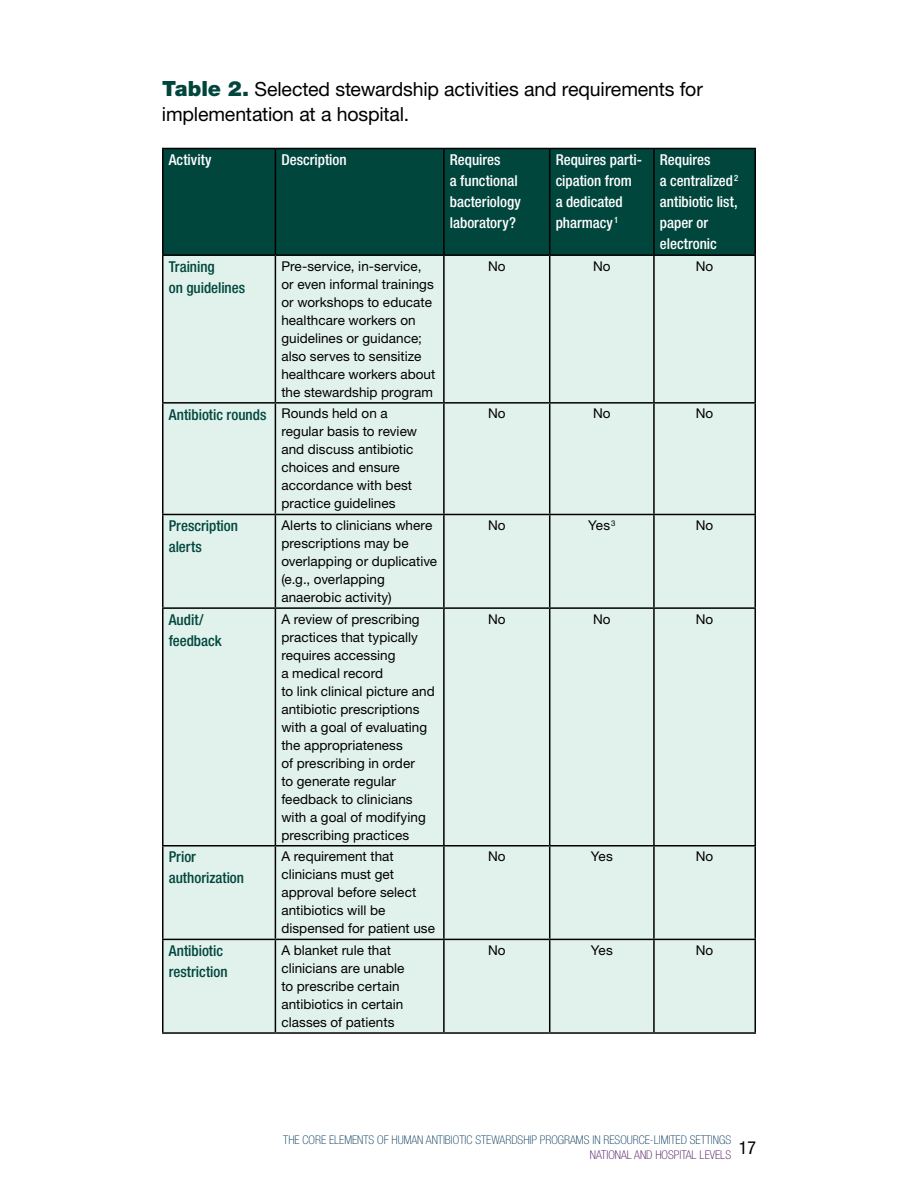
<style>
.page{position:relative;width:918px;height:1188px;background:#fff}
.page>*{position:absolute;margin:0;border:0;box-sizing:border-box;transform-origin:0 0}
.t1{font:19.5px/25.5px "Helvetica Neue LT Std";letter-spacing:-.01em;color:#000}
.t2{font:condensed 18px "Helvetica Neue LT Std";color:#000}
.TH_COL_1{font:500 condensed 15px/21px "Helvetica Neue LT Std";color:#fff}
.TH_Row_1A{font:500 condensed 15px/21px "Helvetica Neue LT Std";color:#00463c}
.TD_1A{font:13.5px/18px "Helvetica Neue LT Std";letter-spacing:.005em;color:#000}
.t3{font:100 condensed 12px "Helvetica Neue LT Std";color:#003659}
.t4{font:100 condensed 12px "Helvetica Neue LT Std";color:#470858}
.s1{font-weight:900;font-size:21px;color:#00463c}
</style>
<div class="page">
<div style="left:164px;top:149px;width:590px;height:105px;background:#00463c"></div>
<div style="left:164px;top:256px;width:590px;height:776px;background:#e1f1ec"></div>
<hr style="left:162px;top:148px;width:113px;height:1px;background:#000">
<hr style="left:162px;top:149px;width:2px;height:105px;background:#000">
<hr style="left:275px;top:148px;width:169px;height:1px;background:#000">
<hr style="left:275px;top:149px;width:1px;height:105px;background:#000">
<hr style="left:444px;top:148px;width:106px;height:1px;background:#000">
<hr style="left:443px;top:149px;width:2px;height:105px;background:#000">
<hr style="left:550px;top:148px;width:104px;height:1px;background:#000">
<hr style="left:549px;top:149px;width:1px;height:105px;background:#000">
<hr style="left:654px;top:148px;width:102px;height:1px;background:#000">
<hr style="left:653px;top:149px;width:2px;height:105px;background:#000">
<hr style="left:754px;top:149px;width:2px;height:105px;background:#000">
<hr style="left:162px;top:254px;width:113px;height:2px;background:#000">
<hr style="left:162px;top:256px;width:2px;height:146px;background:#000">
<hr style="left:275px;top:254px;width:169px;height:2px;background:#000">
<hr style="left:275px;top:256px;width:1px;height:146px;background:#000">
<hr style="left:444px;top:254px;width:106px;height:2px;background:#000">
<hr style="left:443px;top:256px;width:2px;height:146px;background:#000">
<hr style="left:550px;top:254px;width:104px;height:2px;background:#000">
<hr style="left:549px;top:256px;width:1px;height:146px;background:#000">
<hr style="left:654px;top:254px;width:102px;height:2px;background:#000">
<hr style="left:653px;top:256px;width:2px;height:146px;background:#000">
<hr style="left:754px;top:256px;width:2px;height:146px;background:#000">
<hr style="left:162px;top:402px;width:113px;height:2px;background:#000">
<hr style="left:162px;top:404px;width:2px;height:110px;background:#000">
<hr style="left:275px;top:402px;width:169px;height:2px;background:#000">
<hr style="left:275px;top:404px;width:1px;height:110px;background:#000">
<hr style="left:444px;top:402px;width:106px;height:2px;background:#000">
<hr style="left:443px;top:404px;width:2px;height:110px;background:#000">
<hr style="left:550px;top:402px;width:104px;height:2px;background:#000">
<hr style="left:549px;top:404px;width:1px;height:110px;background:#000">
<hr style="left:654px;top:402px;width:102px;height:2px;background:#000">
<hr style="left:653px;top:404px;width:2px;height:110px;background:#000">
<hr style="left:754px;top:404px;width:2px;height:110px;background:#000">
<hr style="left:162px;top:514px;width:113px;height:1px;background:#000">
<hr style="left:162px;top:515px;width:2px;height:92px;background:#000">
<hr style="left:275px;top:514px;width:169px;height:1px;background:#000">
<hr style="left:275px;top:515px;width:1px;height:92px;background:#000">
<hr style="left:444px;top:514px;width:106px;height:1px;background:#000">
<hr style="left:443px;top:515px;width:2px;height:92px;background:#000">
<hr style="left:550px;top:514px;width:104px;height:1px;background:#000">
<hr style="left:549px;top:515px;width:1px;height:92px;background:#000">
<hr style="left:654px;top:514px;width:102px;height:1px;background:#000">
<hr style="left:653px;top:515px;width:2px;height:92px;background:#000">
<hr style="left:754px;top:515px;width:2px;height:92px;background:#000">
<hr style="left:162px;top:607px;width:113px;height:2px;background:#000">
<hr style="left:162px;top:609px;width:2px;height:236px;background:#000">
<hr style="left:275px;top:607px;width:169px;height:2px;background:#000">
<hr style="left:275px;top:609px;width:1px;height:236px;background:#000">
<hr style="left:444px;top:607px;width:106px;height:2px;background:#000">
<hr style="left:443px;top:609px;width:2px;height:236px;background:#000">
<hr style="left:550px;top:607px;width:104px;height:2px;background:#000">
<hr style="left:549px;top:609px;width:1px;height:236px;background:#000">
<hr style="left:654px;top:607px;width:102px;height:2px;background:#000">
<hr style="left:653px;top:609px;width:2px;height:236px;background:#000">
<hr style="left:754px;top:609px;width:2px;height:236px;background:#000">
<hr style="left:162px;top:845px;width:113px;height:2px;background:#000">
<hr style="left:162px;top:847px;width:2px;height:92px;background:#000">
<hr style="left:275px;top:845px;width:169px;height:2px;background:#000">
<hr style="left:275px;top:847px;width:1px;height:92px;background:#000">
<hr style="left:444px;top:845px;width:106px;height:2px;background:#000">
<hr style="left:443px;top:847px;width:2px;height:92px;background:#000">
<hr style="left:550px;top:845px;width:104px;height:2px;background:#000">
<hr style="left:549px;top:847px;width:1px;height:92px;background:#000">
<hr style="left:654px;top:845px;width:102px;height:2px;background:#000">
<hr style="left:653px;top:847px;width:2px;height:92px;background:#000">
<hr style="left:754px;top:847px;width:2px;height:92px;background:#000">
<hr style="left:162px;top:939px;width:113px;height:1px;background:#000">
<hr style="left:162px;top:940px;width:2px;height:92px;background:#000">
<hr style="left:275px;top:939px;width:169px;height:1px;background:#000">
<hr style="left:275px;top:940px;width:1px;height:92px;background:#000">
<hr style="left:444px;top:939px;width:106px;height:1px;background:#000">
<hr style="left:443px;top:940px;width:2px;height:92px;background:#000">
<hr style="left:550px;top:939px;width:104px;height:1px;background:#000">
<hr style="left:549px;top:940px;width:1px;height:92px;background:#000">
<hr style="left:654px;top:939px;width:102px;height:1px;background:#000">
<hr style="left:653px;top:940px;width:2px;height:92px;background:#000">
<hr style="left:754px;top:940px;width:2px;height:92px;background:#000">
<hr style="left:162px;top:1032px;width:113px;height:2px;background:#000">
<hr style="left:275px;top:1032px;width:169px;height:2px;background:#000">
<hr style="left:444px;top:1032px;width:106px;height:2px;background:#000">
<hr style="left:550px;top:1032px;width:104px;height:2px;background:#000">
<hr style="left:654px;top:1032px;width:102px;height:2px;background:#000">
<h4 class="t1" style="left:162px;top:76px;width:542px"><span class="s1">Table 2.</span> Selected stewardship activities and requirements for implementation at a hospital.</h4>
<p class="TH_COL_1" style="left:169px;top:149px;width:44px">Activity</p>
<p class="TH_COL_1" style="left:281px;top:149px;width:67px">Description</p>
<p class="TH_COL_1" style="left:450px;top:149px;width:72px">Requires<br>a functional bacteriology laboratory?</p>
<p class="TH_COL_1" style="left:556px;top:149px;width:88px">Requires parti&shy;cipation from a dedicated pharmacy <sup>1</sup></p>
<p class="TH_COL_1" style="left:660px;top:149px;width:80px">Requires<br>a centralized<sup>2 </sup>antibiotic list, paper or electronic</p>
<p class="TH_Row_1A" style="left:169px;top:256px;width:78px">Training<br>on guidelines</p>
<p class="TD_1A" style="left:281px;top:257px;width:156px">Pre-service, in-service, or even informal trainings or workshops to educate healthcare workers on guidelines or guidance; also serves to sensitize healthcare workers about the stewardship program</p>
<p class="TD_1A" style="left:488px;top:257px;width:19px">No</p>
<p class="TD_1A" style="left:593px;top:257px;width:19px">No</p>
<p class="TD_1A" style="left:696px;top:257px;width:19px">No</p>
<p class="TH_Row_1A" style="left:169px;top:404px;width:99px">Antibiotic rounds</p>
<p class="TD_1A" style="left:281px;top:404px;width:137px">Rounds held on a regular basis to review and discuss antibiotic choices and ensure accordance with best practice guidelines</p>
<p class="TD_1A" style="left:488px;top:404px;width:19px">No</p>
<p class="TD_1A" style="left:593px;top:404px;width:19px">No</p>
<p class="TD_1A" style="left:696px;top:404px;width:19px">No</p>
<p class="TH_Row_1A" style="left:169px;top:515px;width:71px">Prescription alerts</p>
<p class="TD_1A" style="left:281px;top:516px;width:157px">Alerts to clinicians where prescriptions may be overlapping or duplicative (e.g., overlapping anaerobic activity)</p>
<p class="TD_1A" style="left:488px;top:516px;width:19px">No</p>
<p class="TD_1A" style="left:588px;top:516px;width:29px">Yes<sup>3</sup></p>
<p class="TD_1A" style="left:696px;top:516px;width:19px">No</p>
<p class="TH_Row_1A" style="left:169px;top:609px;width:54px">Audit/ feedback</p>
<p class="TD_1A" style="left:281px;top:610px;width:155px">A review of prescribing practices that typically requires accessing<br>a medical record<br>to link clinical picture and antibiotic prescriptions with a goal of evaluating the appropriateness<br>of prescribing in order<br>to generate regular feedback to clinicians with a goal of modifying prescribing practices</p>
<p class="TD_1A" style="left:488px;top:610px;width:19px">No</p>
<p class="TD_1A" style="left:593px;top:610px;width:19px">No</p>
<p class="TD_1A" style="left:696px;top:610px;width:19px">No</p>
<p class="TH_Row_1A" style="left:169px;top:846px;width:77px">Prior authorization</p>
<p class="TD_1A" style="left:281px;top:847px;width:155px">A requirement that clinicians must get approval before select antibiotics will be dispensed for patient use</p>
<p class="TD_1A" style="left:488px;top:847px;width:19px">No</p>
<p class="TD_1A" style="left:591px;top:847px;width:23px">Yes</p>
<p class="TD_1A" style="left:696px;top:847px;width:19px">No</p>
<p class="TH_Row_1A" style="left:169px;top:940px;width:61px">Antibiotic restriction</p>
<p class="TD_1A" style="left:281px;top:941px;width:124px">A blanket rule that clinicians are unable to prescribe certain antibiotics in certain classes of patients</p>
<p class="TD_1A" style="left:488px;top:941px;width:19px">No</p>
<p class="TD_1A" style="left:591px;top:941px;width:23px">Yes</p>
<p class="TD_1A" style="left:696px;top:941px;width:19px">No</p>
<p class="t3" style="left:283px;top:1133px;width:449px">THE CORE ELEMENTS OF HUMAN ANTIBIOTIC STEWARDSHIP PROGRAMS IN RESOURCE-LIMITED SETTINGS</p>
<p class="t4" style="left:590px;top:1148px;width:143px">NATIONAL AND HOSPITAL LEVELS</p>
<h2 class="t2" style="left:739px;top:1137px;width:19px">17</h2>
</div>
